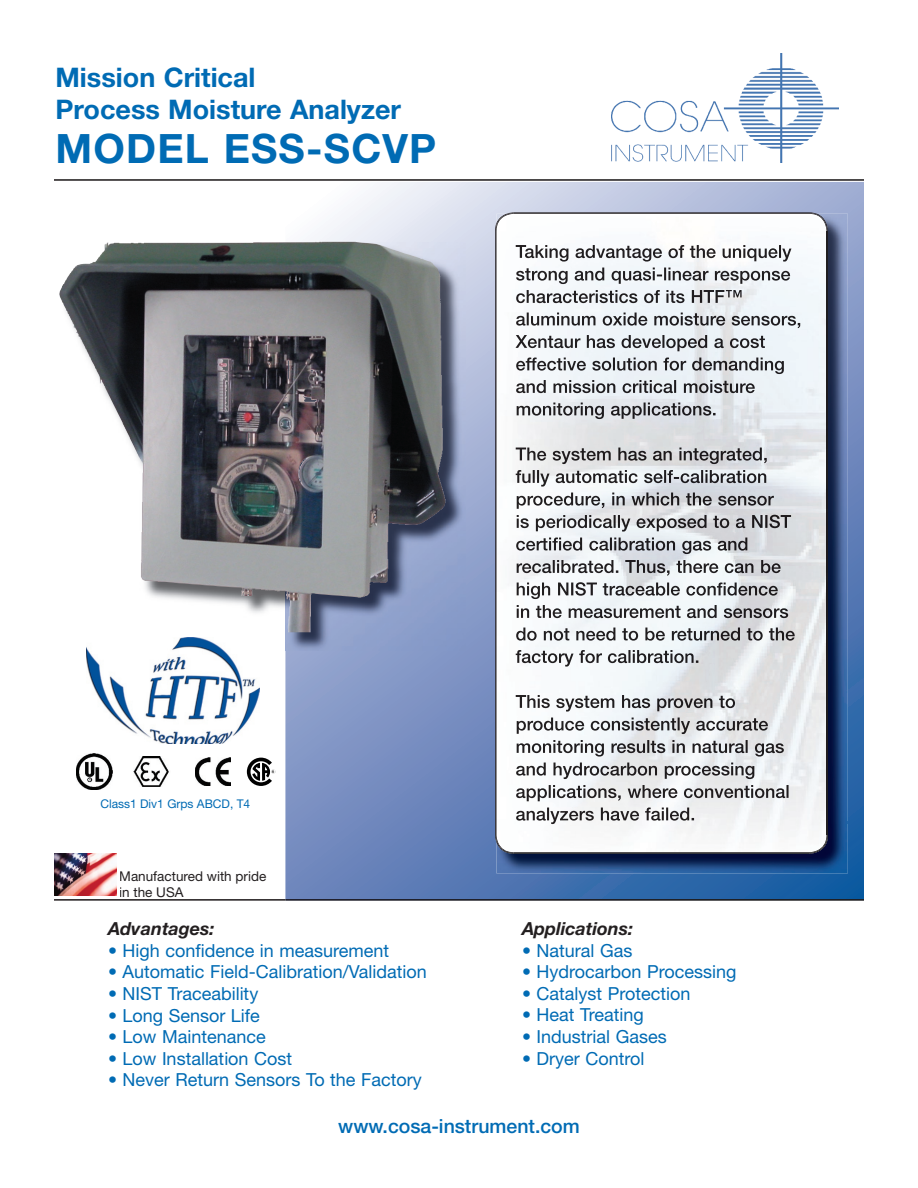
<style>
.page{position:relative;width:918px;height:1188px;background:#fff}
.page>*{position:absolute;margin:0;border:0;box-sizing:border-box;transform-origin:0 0}
.t1{font:700 40.5px "Helvetica Neue";letter-spacing:.03em;color:#006bb4}
.t2{font:700 27px/31.8px "Helvetica Neue";color:#006bb4}
.t3{font:500 19.5px "Helvetica Neue";color:#006bb4}
.t4{font:18px "Helvetica Neue";color:#006bb4}
.t5{font:italic 700 18px "Helvetica Neue";color:#231f20}
.t6{font:13.5px/16.2px "Helvetica Neue";color:#231f20}
.t7{font:12px "Helvetica Neue";color:#006bb4}
.t8{font:700 3.45px "Arial Narrow";color:#000}
</style>
<div class="page">
<img style="left:611px;top:54px;width:228px;height:109px">
<svg style="left:285px;top:182px;width:579px;height:717px;background:#869cc8"></svg>
<img style="left:496px;top:824px;width:352px;height:49px">
<img style="left:828px;top:214px;width:20px;height:610px">
<img style="left:821px;top:214px;width:7px;height:17px">
<img style="left:496px;top:853px;width:18px;height:1px">
<img style="left:809px;top:231px;width:19px;height:623px">
<img style="left:514px;top:853px;width:295px;height:1px">
<svg style="left:496px;top:213px;width:325px;height:622px"></svg>
<img style="left:820px;top:217px;width:7px;height:14px">
<img style="left:496px;top:217px;width:18px;height:636px">
<img style="left:826px;top:231px;width:1px;height:604px">
<img style="left:514px;top:835px;width:313px;height:18px">
<hr style="left:54px;top:899px;width:231px;height:1px;background:#231f20">
<hr style="left:54px;top:900px;width:231px;height:1px;background:#231f20">
<img style="left:285px;top:899px;width:579px;height:1px">
<img style="left:285px;top:900px;width:579px;height:1px">
<svg style="left:54px;top:179px;width:810px;height:1px"></svg>
<img style="left:54px;top:180px;width:810px;height:1px">
<img style="left:516px;top:245px;width:276px;height:17px">
<img style="left:516px;top:268px;width:275px;height:16px">
<img style="left:516px;top:290px;width:227px;height:13px">
<img style="left:516px;top:313px;width:286px;height:15px">
<img style="left:516px;top:335px;width:249px;height:16px">
<img style="left:516px;top:358px;width:269px;height:16px">
<img style="left:516px;top:380px;width:239px;height:13px">
<img style="left:517px;top:403px;width:199px;height:16px">
<img style="left:516px;top:448px;width:252px;height:16px">
<img style="left:516px;top:470px;width:251px;height:17px">
<img style="left:517px;top:493px;width:257px;height:16px">
<img style="left:517px;top:515px;width:274px;height:17px">
<img style="left:516px;top:538px;width:233px;height:16px">
<img style="left:517px;top:560px;width:264px;height:16px">
<img style="left:517px;top:582px;width:261px;height:17px">
<img style="left:517px;top:605px;width:272px;height:13px">
<img style="left:516px;top:628px;width:279px;height:13px">
<img style="left:516px;top:650px;width:182px;height:17px">
<img style="left:516px;top:695px;width:220px;height:17px">
<img style="left:517px;top:718px;width:251px;height:16px">
<img style="left:517px;top:740px;width:267px;height:17px">
<img style="left:516px;top:763px;width:239px;height:16px">
<img style="left:516px;top:785px;width:274px;height:16px">
<img style="left:516px;top:808px;width:179px;height:16px">
<img style="left:54px;top:854px;width:63px;height:41px">
<img style="left:60px;top:242px;width:405px;height:408px">
<img style="left:132px;top:242px;width:313px;height:390px">
<img style="left:87px;top:638px;width:172px;height:106px">
<svg style="left:247px;top:758px;width:28px;height:28px"></svg>
<img style="left:195px;top:758px;width:36px;height:28px">
<img style="left:134px;top:757px;width:35px;height:30px">
<img style="left:77px;top:754px;width:35px;height:36px">
<h2 class="t2" style="left:56px;top:61px;width:347px">Mission Critical<br>Process Moisture Analyzer</h2>
<h1 class="t1" style="left:56px;top:123px;width:382px">MODEL ESS-SCVP</h1>
<p class="t7" style="left:100px;top:796px;width:151px">Class1 Div1 Grps ABCD, T4</p>
<p class="t8" style="left:272px;top:769px;width:4px">R</p>
<p class="t6" style="left:119px;top:868px;width:149px">Manufactured with pride in the USA</p>
<p class="t5" style="left:108px;top:918px;width:108px">Advantages:</p>
<p class="t4" style="left:108px;top:940px;width:283px">• High confidence in measurement</p>
<p class="t4" style="left:108px;top:961px;width:320px">• Automatic Field-Calibration/Validation</p>
<p class="t4" style="left:108px;top:983px;width:152px">• NIST Traceability</p>
<p class="t4" style="left:108px;top:1004px;width:153px">• Long Sensor Life</p>
<p class="t4" style="left:108px;top:1026px;width:159px">• Low Maintenance</p>
<p class="t4" style="left:108px;top:1048px;width:186px">• Low Installation Cost</p>
<p class="t4" style="left:108px;top:1069px;width:315px">• Never Return Sensors To the Factory</p>
<p class="t5" style="left:522px;top:918px;width:113px">Applications:</p>
<p class="t4" style="left:522px;top:940px;width:112px">• Natural Gas</p>
<p class="t4" style="left:522px;top:961px;width:216px">• Hydrocarbon Processing</p>
<p class="t4" style="left:522px;top:983px;width:170px">• Catalyst Protection</p>
<p class="t4" style="left:522px;top:1004px;width:123px">• Heat Treating</p>
<p class="t4" style="left:522px;top:1026px;width:146px">• Industrial Gases</p>
<p class="t4" style="left:522px;top:1048px;width:124px">• Dryer Control</p>
<p class="t3" style="left:338px;top:1114px;width:243px">www.cosa-instrument.com</p>
</div>
